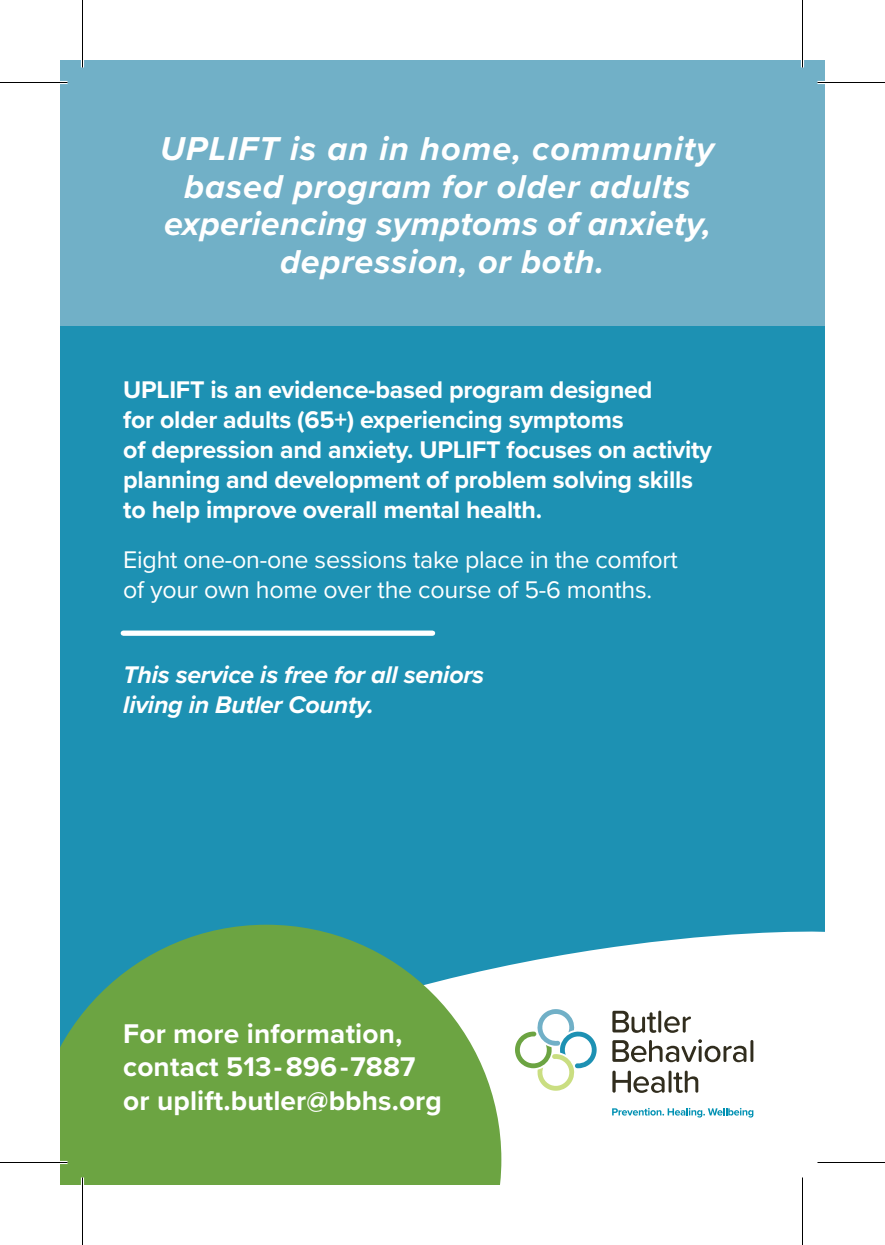
<style>
.page{position:relative;width:885px;height:1245px;background:#fff}
.page>*{position:absolute;margin:0;border:0;box-sizing:border-box;transform-origin:0 0}
.t1{font:italic 700 34.25px/37.5px "Proxima Nova";letter-spacing:.02em;color:#fff;text-align:center}
.t2{font:700 28px/33.8px "Proxima Nova";letter-spacing:.005em;color:#fff}
.t3{font:700 25px/30px "Proxima Nova";letter-spacing:-.01em;color:#fff}
.t4{font:25px/30px "Proxima Nova";letter-spacing:-.01em;color:#fff}
.t5{font:italic 700 25px/30px "Proxima Nova";letter-spacing:-.01em;color:#fff}
</style>
<div class="page">
<div style="left:60px;top:75px;width:765px;height:1110px;background:#1d91b3"></div>
<div style="left:501px;top:931px;width:324px;height:254px;background:#fff"></div>
<svg style="left:612px;top:1108px;width:141px;height:10px"></svg>
<svg style="left:515px;top:1009px;width:82px;height:82px;background:#ddece4"></svg>
<svg style="left:612px;top:1011px;width:44px;height:22px"></svg>
<hr style="left:658px;top:1011px;width:3px;height:22px;background:#312d1e">
<svg style="left:664px;top:1016px;width:27px;height:17px"></svg>
<svg style="left:612px;top:1039px;width:134px;height:23px;background:#bbb9b4"></svg>
<hr style="left:750px;top:1040px;width:3px;height:22px;background:#312d1e">
<svg style="left:612px;top:1071px;width:53px;height:22px"></svg>
<hr style="left:669px;top:1071px;width:3px;height:22px;background:#312d1e">
<svg style="left:673px;top:1071px;width:25px;height:22px"></svg>
<div style="left:60px;top:60px;width:765px;height:266px;background:#71b0c7"></div>
<svg style="left:60px;top:925px;width:441px;height:260px;background:#67a557"></svg>
<div style="left:123px;top:631px;width:310px;height:5px;background:#fff"></div>
<hr style="left:0;top:81px;width:68px;height:3px;background:#fff">
<hr style="left:818px;top:81px;width:67px;height:3px;background:#fff">
<hr style="left:0;top:1161px;width:68px;height:3px;background:#fff">
<hr style="left:818px;top:1161px;width:67px;height:3px;background:#fff">
<hr style="left:81px;top:0;width:3px;height:68px;background:#fff">
<hr style="left:81px;top:1178px;width:3px;height:67px;background:#fff">
<hr style="left:801px;top:0;width:3px;height:68px;background:#fff">
<hr style="left:801px;top:1178px;width:3px;height:67px;background:#fff">
<hr style="left:0;top:82px;width:68px;height:1px;background:#000">
<hr style="left:818px;top:82px;width:67px;height:1px;background:#000">
<hr style="left:0;top:1162px;width:68px;height:1px;background:#000">
<hr style="left:818px;top:1162px;width:67px;height:1px;background:#000">
<hr style="left:82px;top:0;width:1px;height:68px;background:#000">
<hr style="left:82px;top:1178px;width:1px;height:67px;background:#000">
<hr style="left:802px;top:0;width:1px;height:68px;background:#000">
<hr style="left:802px;top:1178px;width:1px;height:67px;background:#000">
<h1 class="t1" style="left:160px;top:129px;width:555px">UPLIFT is an in home, community based program for older adults experiencing symptoms of anxiety, depression, or both.</h1>
<p class="t3" style="left:123px;top:374px;width:590px">UPLIFT is an evidence-based program designed<br>for older adults (65+) experiencing symptoms<br>of depression and anxiety. UPLIFT focuses on activity planning and development of problem solving skills to help improve overall mental health.</p>
<p class="t4" style="left:123px;top:543px;width:556px">Eight one-on-one sessions take place in the comfort of your own home over the course of 5-6 months.</p>
<p class="t5" style="left:123px;top:659px;width:362px">This service is free for all seniors living in Butler County.</p>
<p class="t2" style="left:123px;top:1016px;width:320px">For more information, contact 513-896-7887 or uplift.butler@bbhs.org</p>
</div>
